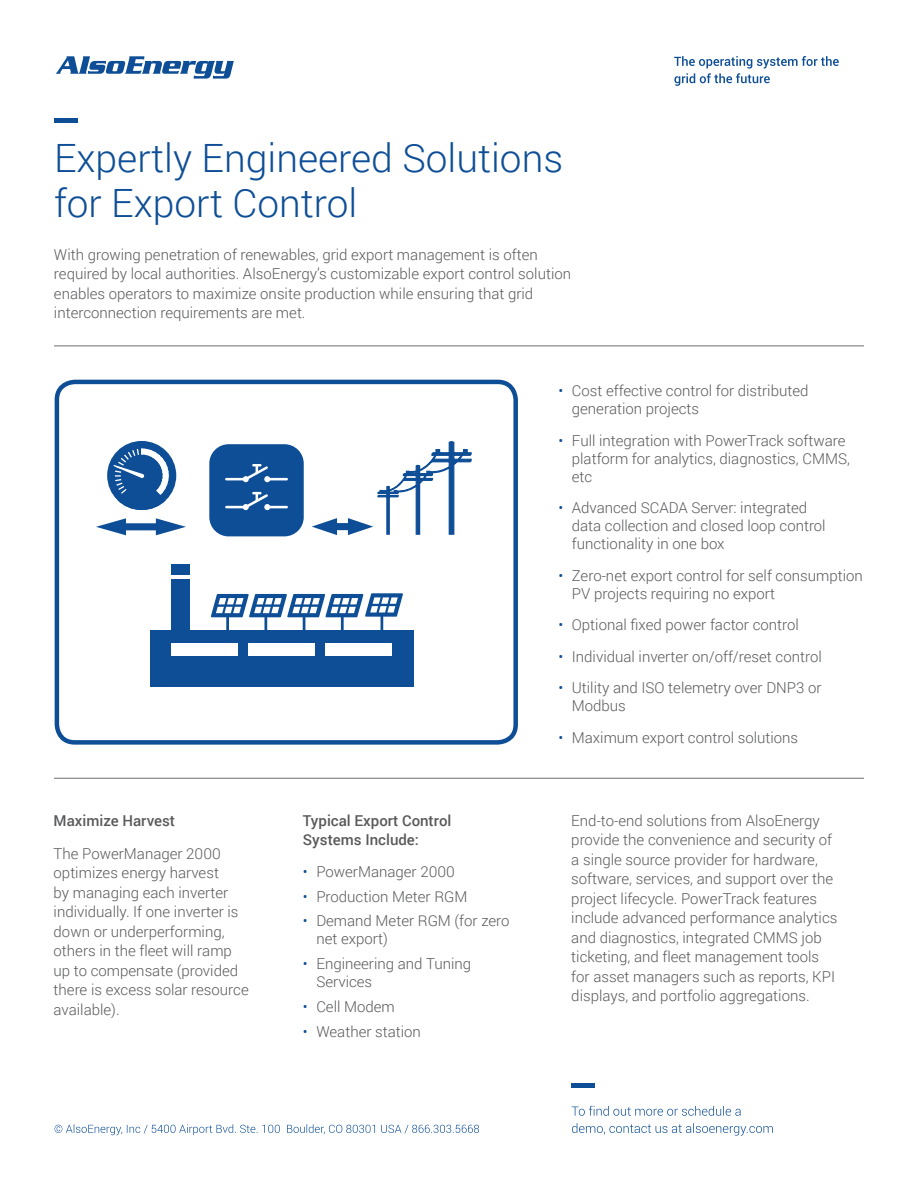
<style>
.page{position:relative;width:918px;height:1188px;background:#fff}
.page>*{position:absolute;margin:0;border:0;box-sizing:border-box;transform-origin:0 0}
.t1{font:300 39px/45px "Roboto";color:#0e4e96}
.t2{font:300 15px/19.5px "Roboto";color:#58595b}
.t3{font:500 15px/19.5px "Roboto";color:#58595b}
.s1{color:#0e4e96}
</style>
<div class="page">
<svg style="left:55px;top:1124px;width:424px;height:11px"></svg>
<svg style="left:572px;top:1123px;width:201px;height:13px"></svg>
<svg style="left:572px;top:1106px;width:169px;height:10px"></svg>
<div style="left:571px;top:1083px;width:24px;height:5px;background:#0e4e96"></div>
<hr style="left:54px;top:118px;width:24px;height:4px;background:#0e4e96">
<svg style="left:56px;top:56px;width:178px;height:23px"></svg>
<svg style="left:674px;top:56px;width:165px;height:30px"></svg>
<hr style="left:54px;top:346px;width:810px;height:1px;background:#6d6e71">
<hr style="left:54px;top:778px;width:810px;height:1px;background:#6d6e71">
<hr style="left:226px;top:597px;width:3px;height:37px;background:#0e4e96">
<hr style="left:303px;top:597px;width:2px;height:37px;background:#0e4e96">
<hr style="left:264px;top:597px;width:3px;height:37px;background:#0e4e96">
<hr style="left:341px;top:597px;width:3px;height:37px;background:#0e4e96">
<hr style="left:381px;top:596px;width:2px;height:38px;background:#0e4e96">
<svg style="left:211px;top:593px;width:192px;height:24px"></svg>
<div style="left:151px;top:630px;width:263px;height:57px;background:#0e4e96"></div>
<div style="left:171px;top:565px;width:19px;height:77px;background:#0e4e96"></div>
<hr style="left:171px;top:575px;width:19px;height:4px;background:#fff">
<div style="left:171px;top:643px;width:67px;height:12px;background:#fff"></div>
<div style="left:248px;top:643px;width:67px;height:12px;background:#fff"></div>
<div style="left:325px;top:643px;width:67px;height:12px;background:#fff"></div>
<div style="left:209px;top:444px;width:95px;height:92px;background:#0e4e96;border-radius:19px"></div>
<hr style="left:266px;top:478px;width:22px;height:2px;background:#fff">
<hr style="left:225px;top:478px;width:22px;height:2px;background:#fff">
<svg style="left:243px;top:464px;width:27px;height:18px"></svg>
<hr style="left:266px;top:506px;width:22px;height:2px;background:#fff">
<hr style="left:225px;top:506px;width:22px;height:2px;background:#fff">
<svg style="left:243px;top:492px;width:27px;height:18px"></svg>
<div style="left:107px;top:441px;width:69px;height:69px;background:#0e4e96;border-radius:50%"></div>
<svg style="left:107px;top:448px;width:69px;height:62px"></svg>
<svg style="left:96px;top:518px;width:90px;height:17px"></svg>
<svg style="left:312px;top:441px;width:160px;height:94px"></svg>
<div style="left:55px;top:380px;width:463px;height:365px;border:4px solid #0e4e96;border-radius:18px"></div>
<h1 class="t1" style="left:54px;top:135px;width:511px">Expertly Engineered Solutions for Export Control</h1>
<p class="t2" style="left:54px;top:244px;width:519px">With growing penetration of renewables, grid export management is often required by local authorities. AlsoEnergy’s customizable export control solution enables operators to maximize onsite production while ensuring that grid interconnection requirements are met.</p>
<p class="t3" style="left:54px;top:810px;width:123px">Maximize Harvest</p>
<p class="t2" style="left:54px;top:843px;width:197px">The PowerManager 2000 optimizes energy harvest<br>by managing each inverter individually. If one inverter is down or underperforming, others in the fleet will ramp up to compensate (provided there is excess solar resource available).</p>
<p class="t3" style="left:303px;top:810px;width:150px">Typical Export Control<br>Systems Include:</p>
<p class="t2" style="left:303px;top:861px;width:154px"><span class="s1">•</span> PowerManager 2000</p>
<p class="t2" style="left:303px;top:886px;width:166px"><span class="s1">•</span> Production Meter RGM</p>
<p class="t2" style="left:316px;top:911px;width:195px;line-height:18px;text-indent:-14px"><span class="s1">•</span> Demand Meter RGM (for zero net export)</p>
<p class="t2" style="left:316px;top:954px;width:156px;line-height:18px;text-indent:-14px"><span class="s1">•</span> Engineering and Tuning<br>Services</p>
<p class="t2" style="left:303px;top:996px;width:94px"><span class="s1">•</span> Cell Modem</p>
<p class="t2" style="left:303px;top:1021px;width:120px"><span class="s1">•</span> Weather station</p>
<p class="t2" style="left:572px;top:381px;width:238px;line-height:18px;text-indent:-14px"><span class="s1">•</span> Cost effective control for distributed generation projects</p>
<p class="t2" style="left:572px;top:431px;width:280px;line-height:18px;text-indent:-14px"><span class="s1">•</span> Full integration with PowerTrack software platform for analytics, diagnostics, CMMS, etc</p>
<p class="t2" style="left:572px;top:498px;width:255px;line-height:18px;text-indent:-14px"><span class="s1">•</span> Advanced SCADA Server: integrated data collection and closed loop control functionality in one box</p>
<p class="t2" style="left:572px;top:566px;width:292px;line-height:18px;text-indent:-14px"><span class="s1">•</span> Zero-net export control for self consumption<br>PV projects requiring no export</p>
<p class="t2" style="left:558px;top:615px;width:242px"><span class="s1">•</span> Optional fixed power factor control</p>
<p class="t2" style="left:558px;top:646px;width:265px"><span class="s1">•</span> Individual inverter on/off/reset control</p>
<p class="t2" style="left:572px;top:678px;width:251px;line-height:18px;text-indent:-14px"><span class="s1">•</span> Utility and ISO telemetry over DNP3 or<br>Modbus</p>
<p class="t2" style="left:558px;top:727px;width:241px"><span class="s1">•</span> Maximum export control solutions</p>
<p class="t2" style="left:571px;top:810px;width:268px">End-to-end solutions from AlsoEnergy provide the convenience and security of a single source provider for hardware, software, services, and support over the project lifecycle. PowerTrack features include advanced performance analytics and diagnostics, integrated CMMS job ticketing, and fleet management tools for asset managers such as reports, KPI displays, and portfolio aggregations.</p>
</div>
